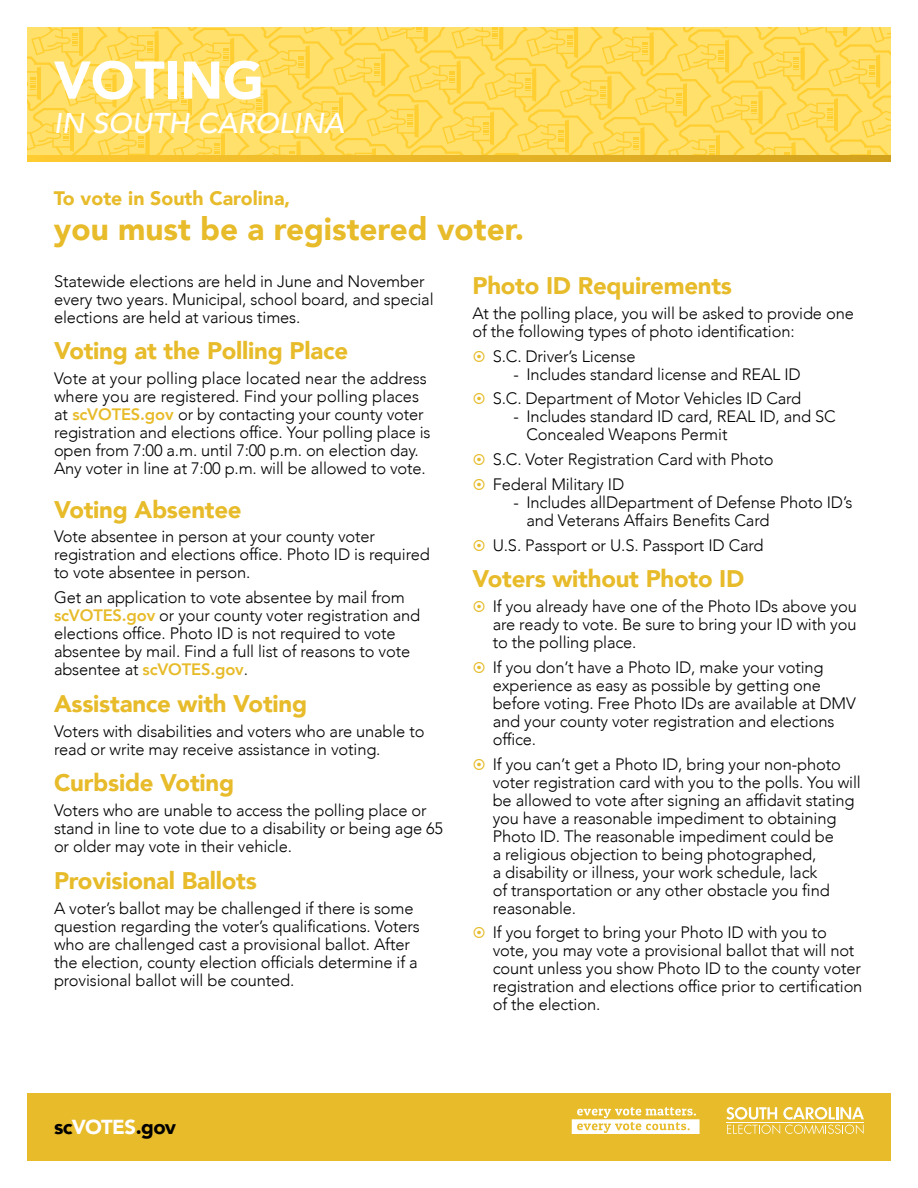
<style>
.page{position:relative;width:918px;height:1188px;background:#fff}
.page>*{position:absolute;margin:0;border:0;box-sizing:border-box;transform-origin:0 0}
.t1{font:900 52.5px "Avenir";color:#fff}
.t2{font:900 31.5px "Avenir";color:#e7bb2a}
.t3{font:italic 500 28.5px "Avenir";color:#fff}
.t4{font:900 24px "Avenir";letter-spacing:-.01em;color:#e7bb2a}
.t5{font:900 20.25px "Avenir";letter-spacing:-.03em;color:#000}
.t6{font:900 19.5px "Avenir";color:#e7bb2a}
.t7{font:300 16.5px/18px "Avenir";letter-spacing:-.01em;color:#000}
.s1{font-weight:800;color:#e7bb2a}
.s2{color:#fff}
</style>
<div class="page">
<svg style="left:27px;top:27px;width:864px;height:128px;background:#ffdd61"></svg>
<svg style="left:517px;top:119px;width:52px;height:34px;background:#ffda5b"></svg>
<svg style="left:593px;top:127px;width:51px;height:28px"></svg>
<svg style="left:668px;top:134px;width:52px;height:21px"></svg>
<svg style="left:744px;top:142px;width:51px;height:13px"></svg>
<svg style="left:827px;top:149px;width:44px;height:6px"></svg>
<svg style="left:560px;top:75px;width:51px;height:34px;background:#ffdb5b"></svg>
<svg style="left:635px;top:83px;width:52px;height:34px;background:#ffda5b"></svg>
<svg style="left:711px;top:90px;width:51px;height:34px;background:#ffdb5b"></svg>
<svg style="left:786px;top:98px;width:52px;height:34px;background:#ffda5b"></svg>
<svg style="left:862px;top:111px;width:29px;height:27px"></svg>
<svg style="left:526px;top:27px;width:52px;height:31px;background:#ffda5a"></svg>
<svg style="left:602px;top:32px;width:52px;height:34px;background:#ffda5a"></svg>
<svg style="left:677px;top:39px;width:52px;height:34px;background:#ffdb5b"></svg>
<svg style="left:753px;top:47px;width:52px;height:34px;background:#ffda5a"></svg>
<svg style="left:828px;top:54px;width:52px;height:34px;background:#ffdb5b"></svg>
<svg style="left:720px;top:27px;width:13px;height:1px"></svg>
<svg style="left:795px;top:27px;width:52px;height:10px"></svg>
<svg style="left:871px;top:27px;width:20px;height:16px"></svg>
<svg style="left:27px;top:118px;width:47px;height:34px;background:#ffda5a"></svg>
<svg style="left:98px;top:125px;width:51px;height:30px;background:#ffda5a"></svg>
<svg style="left:173px;top:133px;width:52px;height:22px"></svg>
<svg style="left:249px;top:140px;width:51px;height:15px"></svg>
<svg style="left:324px;top:148px;width:52px;height:7px"></svg>
<svg style="left:27px;top:66px;width:14px;height:34px"></svg>
<svg style="left:65px;top:74px;width:51px;height:34px;background:#ffdb5b"></svg>
<svg style="left:140px;top:81px;width:52px;height:34px;background:#ffda5b"></svg>
<svg style="left:216px;top:89px;width:51px;height:34px;background:#ffdb5b"></svg>
<svg style="left:291px;top:96px;width:52px;height:34px;background:#ffda5b"></svg>
<svg style="left:367px;top:104px;width:51px;height:34px;background:#ffdb5b"></svg>
<svg style="left:442px;top:111px;width:52px;height:34px;background:#ffda5b"></svg>
<svg style="left:31px;top:27px;width:52px;height:30px;background:#ffda5a"></svg>
<svg style="left:107px;top:30px;width:52px;height:34px;background:#ffda5a"></svg>
<svg style="left:182px;top:38px;width:52px;height:34px;background:#ffdb5b"></svg>
<svg style="left:258px;top:45px;width:52px;height:34px;background:#ffda5a"></svg>
<svg style="left:333px;top:53px;width:52px;height:34px;background:#ffdb5b"></svg>
<svg style="left:409px;top:60px;width:52px;height:34px;background:#ffda5a"></svg>
<svg style="left:484px;top:68px;width:52px;height:34px;background:#ffdb5b"></svg>
<svg style="left:300px;top:27px;width:52px;height:8px"></svg>
<svg style="left:376px;top:27px;width:52px;height:16px"></svg>
<svg style="left:451px;top:27px;width:52px;height:23px"></svg>
<div style="left:27px;top:1094px;width:864px;height:67px;background:#e7bb2a"></div>
<svg style="left:726px;top:1107px;width:138px;height:27px"></svg>
<hr style="left:727px;top:1122px;width:137px;height:1px;background:#fff">
<svg style="left:572px;top:1107px;width:128px;height:27px"></svg>
<svg style="left:27px;top:155px;width:864px;height:7px;background:#e7b527"></svg>
<h1 class="t1" style="left:54px;top:35px;width:211px">VOTING</h1>
<h3 class="t3" style="left:54px;top:106px;width:292px">IN SOUTH CAROLINA</h3>
<p class="t6" style="left:54px;top:182px;width:238px">To vote in South Carolina,</p>
<h2 class="t2" style="left:54px;top:202px;width:472px">you must be a registered voter.</h2>
<p class="t7" style="left:54px;top:272px;width:381px">Statewide elections are held in June and November every two years. Municipal, school board, and special elections are held at various times.</p>
<h3 class="t4" style="left:54px;top:330px;width:296px">Voting at the Polling Place</h3>
<p class="t7" style="left:54px;top:369px;width:378px">Vote at your polling place located near the address where you are registered. Find your polling places at <span class="s1">scVOTES.gov</span> or by contacting your county voter registration and elections office. Your polling place is open from 7:00 a.m. until 7:00 p.m. on election day.<br>Any voter in line at 7:00 p.m. will be allowed to vote.</p>
<h3 class="t4" style="left:54px;top:489px;width:189px">Voting Absentee</h3>
<p class="t7" style="left:54px;top:528px;width:377px">Vote absentee in person at your county voter registration and elections office. Photo ID is required to vote absentee in person.</p>
<p class="t7" style="left:54px;top:588px;width:368px">Get an application to vote absentee by mail from <span class="s1">scVOTES.gov</span> or your county voter registration and elections office. Photo ID is not required to vote absentee by mail. Find a full list of reasons to vote absentee at <span class="s1">scVOTES.gov</span>.</p>
<h3 class="t4" style="left:54px;top:683px;width:255px">Assistance with Voting</h3>
<p class="t7" style="left:54px;top:722px;width:372px">Voters with disabilities and voters who are unable to read or write may receive assistance in voting.</p>
<h3 class="t4" style="left:54px;top:762px;width:182px">Curbside Voting</h3>
<p class="t7" style="left:54px;top:801px;width:391px">Voters who are unable to access the polling place or stand in line to vote due to a disability or being age 65 or older may vote in their vehicle.</p>
<h3 class="t4" style="left:54px;top:860px;width:204px">Provisional Ballots</h3>
<p class="t7" style="left:54px;top:899px;width:367px">A voter’s ballot may be challenged if there is some question regarding the voter’s qualifications. Voters who are challenged cast a provisional ballot. After the election, county election officials determine if a provisional ballot will be counted.</p>
<h3 class="t4" style="left:472px;top:265px;width:261px">Photo ID Requirements</h3>
<p class="t7" style="left:473px;top:304px;width:383px">At the polling place, you will be asked to provide one of the following types of photo identification:</p>
<p class="t7" style="left:493px;top:347px;width:144px">S.C. Driver’s License</p>
<p class="t7" style="left:493px;top:361px;width:310px;line-height:24.8px;text-align:right">- Includes standard license and REAL ID<br>S.C. Department of Motor Vehicles ID Card</p>
<p class="t7" style="left:526px;top:408px;width:311px;text-indent:-13px">- Includes standard ID card, REAL ID, and SC<br>Concealed Weapons Permit</p>
<p class="t7" style="left:493px;top:447px;width:282px;line-height:24.8px">S.C. Voter Registration Card with Photo<br>Federal Military ID</p>
<p class="t7" style="left:527px;top:493px;width:327px;text-indent:-13px">- Includes allDepartment of Defense Photo ID’s and Veterans Affairs Benefits Card</p>
<p class="t7" style="left:493px;top:536px;width:272px">U.S. Passport or U.S. Passport ID Card</p>
<h3 class="t4" style="left:473px;top:558px;width:273px">Voters without Photo ID</h3>
<p class="t7" style="left:493px;top:597px;width:366px;text-align:justify">If you already have one of the Photo IDs above you are ready to vote. Be sure to bring your ID with you to the polling place.</p>
<p class="t7" style="left:493px;top:658px;width:365px">If you don’t have a Photo ID, make your voting experience as easy as possible by getting one before voting. Free Photo IDs are available at DMV and your county voter registration and elections office.</p>
<p class="t7" style="left:493px;top:755px;width:370px">If you can’t get a Photo ID, bring your non-photo voter registration card with you to the polls. You will be allowed to vote after signing an affidavit stating you have a reasonable impediment to obtaining Photo ID. The reasonable impediment could be<br>a religious objection to being photographed,<br>a disability or illness, your work schedule, lack<br>of transportation or any other obstacle you find reasonable.</p>
<p class="t7" style="left:493px;top:924px;width:371px">If you forget to bring your Photo ID with you to vote, you may vote a provisional ballot that will not count unless you show Photo ID to the county voter registration and elections office prior to certification of the election.</p>
<p class="t5" style="left:54px;top:1110px;width:124px">sc<span class="s2">VOTES</span>.gov</p>
</div>
